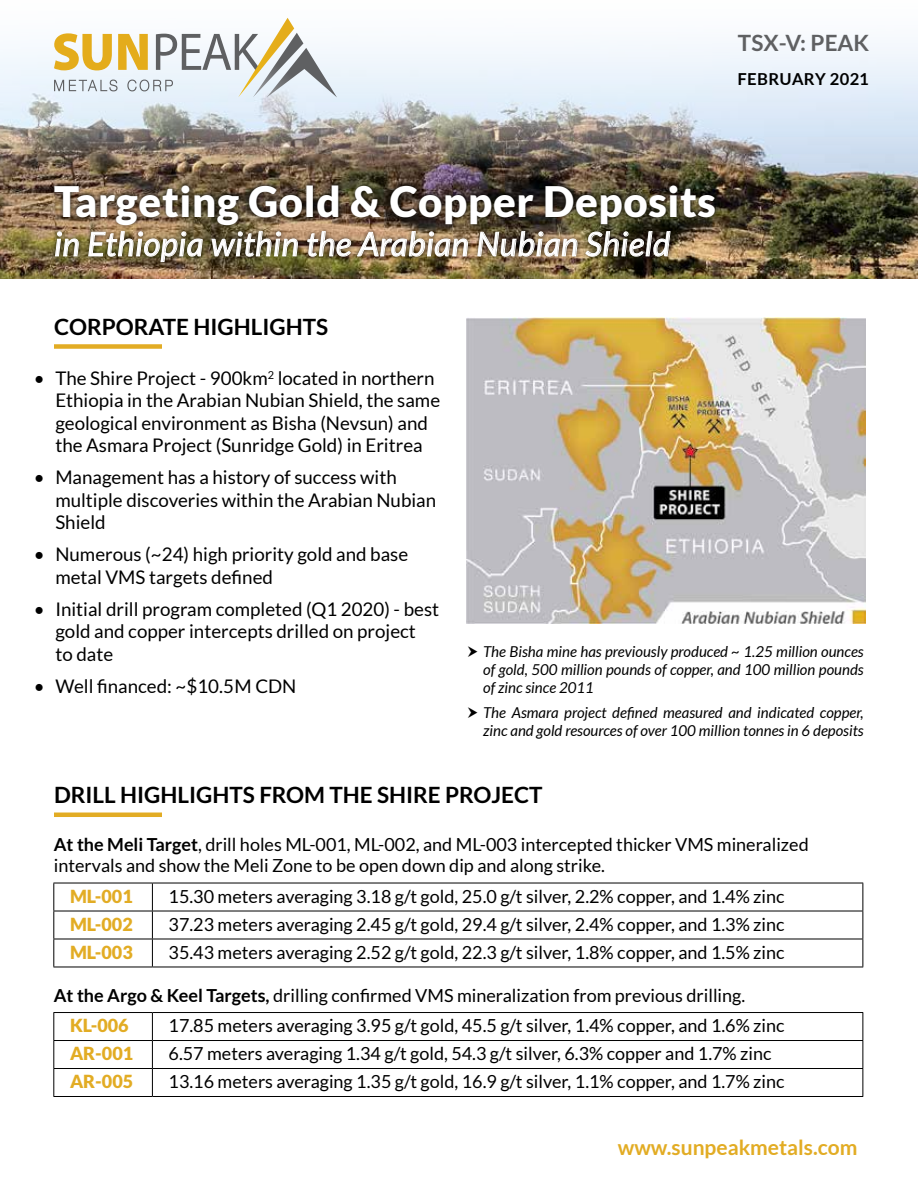
<style>
.page{position:relative;width:918px;height:1188px;background:#fff}
.page>*{position:absolute;margin:0;border:0;box-sizing:border-box;transform-origin:0 0}
.t1{font:900 42px "Lato";letter-spacing:.015em;color:#fff}
.t2{font:italic 33px "Lato";letter-spacing:.015em;color:#fff}
.t3{font:700 22.5px "Lato";color:#000}
.t4{font:700 22.5px "Lato";color:#5f6062}
.t5{font:700 21px "Lato";color:#e2ac24}
.t6{font:18.75px/22.5px "Lato";color:#000}
.t7{font:18px/21px "Lato";color:#000}
.t8{font:900 18px "Lato";color:#e2ac24}
.t9{font:700 16.5px "Lato";letter-spacing:.025em;color:#000}
.t10{font:italic 15px/18px "Lato";color:#000;text-align:justify}
.s1{font-weight:700}
.s2{font-weight:900;color:#e2ac24}
</style>
<div class="page">
<img style="left:0;top:170px;width:918px;height:109px">
<img style="left:0;top:43px;width:918px;height:127px">
<svg style="left:54px;top:18px;width:283px;height:79px"></svg>
<hr style="left:54px;top:813px;width:108px;height:4px;background:#e2ac24">
<div style="left:54px;top:344px;width:108px;height:5px;background:#e2ac24"></div>
<img style="left:50px;top:181px;width:670px;height:85px">
<svg style="left:55px;top:232px;width:24px;height:24px"></svg>
<svg style="left:89px;top:231px;width:114px;height:31px;background:#867b5d"></svg>
<svg style="left:212px;top:231px;width:86px;height:25px;background:#7d745e"></svg>
<svg style="left:308px;top:231px;width:43px;height:25px"></svg>
<svg style="left:357px;top:231px;width:111px;height:26px;background:#9c8872"></svg>
<svg style="left:478px;top:231px;width:99px;height:25px;background:#837565"></svg>
<svg style="left:586px;top:231px;width:84px;height:25px;background:#635d50"></svg>
<hr style="left:152px;top:883px;width:711px;height:1px;background:#000">
<hr style="left:152px;top:911px;width:711px;height:1px;background:#000">
<hr style="left:152px;top:939px;width:711px;height:1px;background:#000">
<hr style="left:53px;top:967px;width:99px;height:1px;background:#000">
<hr style="left:152px;top:967px;width:711px;height:1px;background:#000">
<hr style="left:53px;top:1012px;width:99px;height:1px;background:#000">
<hr style="left:152px;top:1012px;width:711px;height:1px;background:#000">
<hr style="left:53px;top:1040px;width:99px;height:1px;background:#000">
<hr style="left:152px;top:1040px;width:711px;height:1px;background:#000">
<hr style="left:53px;top:1068px;width:99px;height:1px;background:#000">
<hr style="left:152px;top:1068px;width:711px;height:1px;background:#000">
<hr style="left:53px;top:1096px;width:99px;height:1px;background:#000">
<hr style="left:152px;top:1096px;width:711px;height:1px;background:#000">
<svg style="left:53px;top:883px;width:100px;height:84px"></svg>
<svg style="left:862px;top:883px;width:1px;height:84px"></svg>
<svg style="left:53px;top:1013px;width:1px;height:83px"></svg>
<svg style="left:152px;top:1013px;width:1px;height:83px"></svg>
<svg style="left:862px;top:1013px;width:1px;height:83px"></svg>
<img style="left:467px;top:317px;width:399px;height:307px">
<p class="t4" style="left:738px;top:30px;width:133px">TSX-V: PEAK</p>
<p class="t9" style="left:738px;top:66px;width:133px">FEBRUARY 2021</p>
<h1 class="t1" style="left:54px;top:177px;width:664px">Targeting Gold &amp; Copper Deposits</h1>
<h2 class="t2" style="left:54px;top:226px;width:618px">in Ethiopia within the Arabian Nubian Shield</h2>
<p class="t3" style="left:54px;top:314px;width:276px">CORPORATE HIGHLIGHTS</p>
<p class="t6" style="left:55px;top:367px;width:386px;text-indent:-22px">• The Shire Project - 900km<sup>2</sup> located in northern Ethiopia in the Arabian Nubian Shield, the same geological environment as Bisha (Nevsun) and the Asmara Project (Sunridge Gold) in Eritrea</p>
<p class="t6" style="left:55px;top:466px;width:382px;text-indent:-22px">• Management has a history of success with multiple discoveries within the Arabian Nubian<br>Shield</p>
<p class="t6" style="left:55px;top:543px;width:354px;text-indent:-22px">• Numerous (~24) high priority gold and base metal VMS targets defined</p>
<p class="t6" style="left:55px;top:598px;width:385px;text-indent:-22px">• Initial drill program completed (Q1 2020) - best gold and copper intercepts drilled on project<br>to date</p>
<p class="t6" style="left:34px;top:674px;width:264px">• Well financed: ~$10.5M CDN</p>
<p class="t10" style="left:483px;top:643px;width:382px">The Bisha mine has previously produced ~ 1.25 million ounces of gold, 500 million pounds of copper, and 100 million pounds of zinc since 2011</p>
<p class="t10" style="left:483px;top:704px;width:382px">The Asmara project defined measured and indicated copper, zinc and gold resources of over 100 million tonnes in 6 deposits</p>
<p class="t3" style="left:54px;top:782px;width:490px">DRILL HIGHLIGHTS FROM THE SHIRE PROJECT</p>
<p class="t7" style="left:54px;top:834px;width:757px"><span class="s1">At the Meli Target</span>, drill holes ML-001, ML-002, and ML-003 intercepted thicker VMS mineralized intervals and show the Meli Zone to be open down dip and along strike.</p>
<p class="t8" style="left:70px;top:886px;width:64px">ML-001</p>
<p class="t7" style="left:169px;top:886px;width:618px">15.30 meters averaging 3.18 g/t gold, 25.0 g/t silver, 2.2% copper, and 1.4% zinc</p>
<p class="t8" style="left:70px;top:914px;width:64px">ML-002</p>
<p class="t7" style="left:169px;top:914px;width:618px">37.23 meters averaging 2.45 g/t gold, 29.4 g/t silver, 2.4% copper, and 1.3% zinc</p>
<p class="t8" style="left:70px;top:942px;width:64px">ML-003</p>
<p class="t7" style="left:169px;top:942px;width:618px">35.43 meters averaging 2.52 g/t gold, 22.3 g/t silver, 1.8% copper, and 1.5% zinc</p>
<p class="t7" style="left:70px;top:980px;width:677px;line-height:30.8px;text-indent:-16px"><span class="s1">At the Argo &amp; Keel Targets,</span> drilling confirmed VMS mineralization from previous drilling.<br><span class="s2">KL-006</span></p>
<p class="t7" style="left:169px;top:1015px;width:618px">17.85 meters averaging 3.95 g/t gold, 45.5 g/t silver, 1.4% copper, and 1.6% zinc</p>
<p class="t8" style="left:70px;top:1043px;width:65px">AR-001</p>
<p class="t7" style="left:169px;top:1043px;width:604px">6.57 meters averaging 1.34 g/t gold, 54.3 g/t silver, 6.3% copper and 1.7% zinc</p>
<p class="t8" style="left:70px;top:1071px;width:65px">AR-005</p>
<p class="t7" style="left:169px;top:1071px;width:618px">13.16 meters averaging 1.35 g/t gold, 16.9 g/t silver, 1.1% copper, and 1.7% zinc</p>
<p class="t5" style="left:618px;top:1135px;width:241px">www.sunpeakmetals.com</p>
</div>
